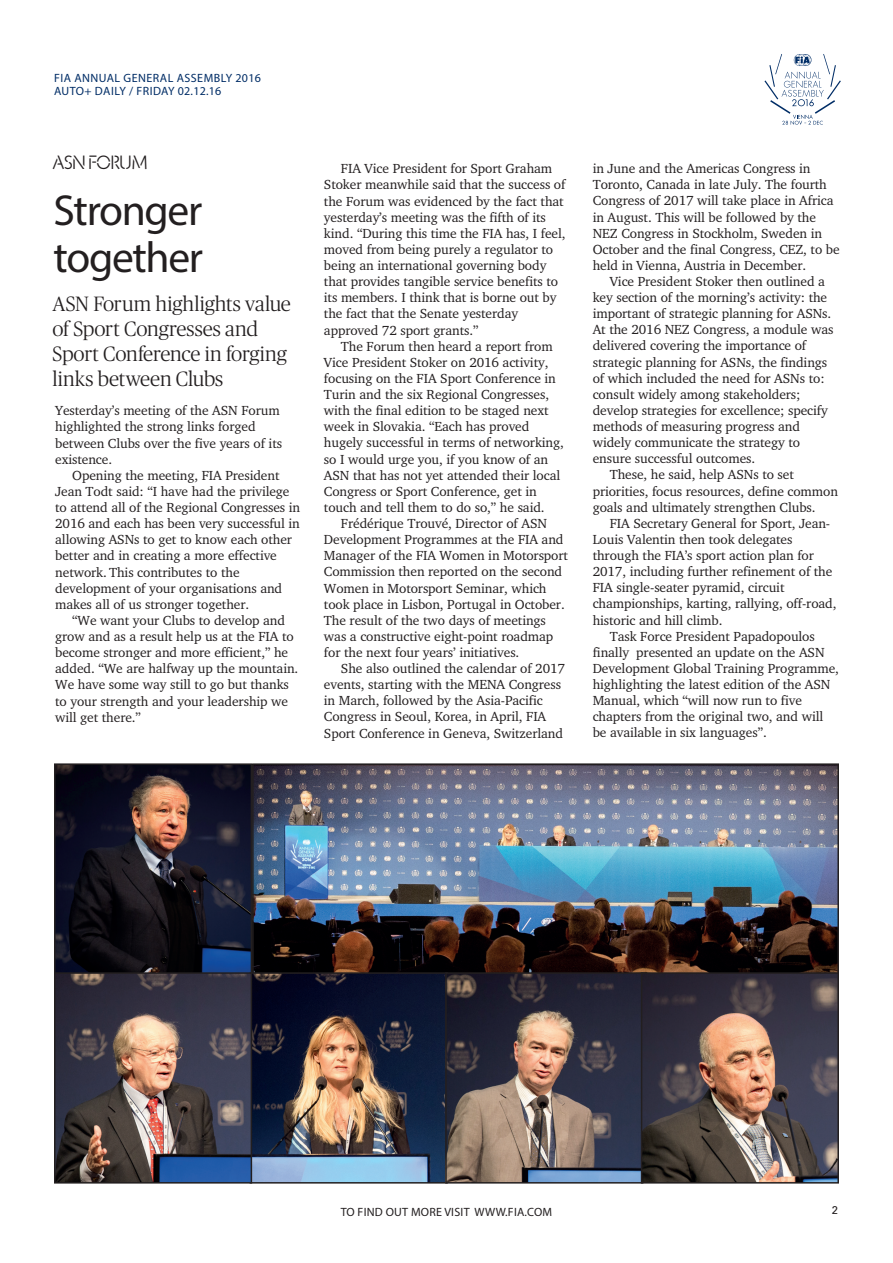
<style>
.page{position:relative;width:893px;height:1263px;background:#fff}
.page>*{position:absolute;margin:0;border:0;box-sizing:border-box;transform-origin:0 0}
.t1{font:43.5px/47px "Myriad Pro";letter-spacing:-.03em;color:#231f20}
.t2{font:300 20.7px/25px "Publico";letter-spacing:-.005em;color:#231f20}
.t3{font:300 19.5px "Jigsaw Stencil";letter-spacing:-.05em;color:#231f20}
.t4{font:13.5px/16px "Charter Itc T";letter-spacing:-.005em;color:#231f20}
.t5{font:12px/13px "Myriad Pro";letter-spacing:.04em;color:#002d66}
.t6{font:12px "Myriad Pro";letter-spacing:.02em;color:#231f20}
.t7{font:11.25px "Univers";color:#231f20}
</style>
<div class="page">
<svg style="left:764px;top:54px;width:77px;height:71px"></svg>
<img style="left:255px;top:766px;width:581px;height:206px">
<div style="left:252px;top:763px;width:587px;height:212px;border:2px solid #231f20"></div>
<img style="left:57px;top:766px;width:192px;height:206px">
<div style="left:54px;top:763px;width:198px;height:212px;border:2px solid #231f20"></div>
<img style="left:253px;top:975px;width:192px;height:205px">
<div style="left:250px;top:972px;width:198px;height:211px;border:2px solid #231f20"></div>
<svg style="left:448px;top:975px;width:192px;height:205px;background:#5f5558"></svg>
<div style="left:445px;top:972px;width:198px;height:211px;border:2px solid #231f20"></div>
<img style="left:644px;top:975px;width:192px;height:205px">
<div style="left:641px;top:972px;width:198px;height:211px;border:2px solid #231f20"></div>
<img style="left:57px;top:975px;width:192px;height:205px">
<div style="left:54px;top:972px;width:198px;height:211px;border:2px solid #231f20"></div>
<p class="t5" style="left:54px;top:71px;width:208px">FIA ANNUAL GENERAL ASSEMBLY 2016<br>AUTO+ DAILY / FRIDAY 02.12.16</p>
<h3 class="t3" style="left:53px;top:152px;width:97px">ASN FORUM</h3>
<h1 class="t1" style="left:54px;top:187px;width:151px">Stronger together</h1>
<h2 class="t2" style="left:52px;top:290px;width:240px">ASN Forum highlights value of Sport Congresses and<br>Sport Conference in forging links between Clubs</h2>
<p class="t4" style="left:55px;top:402px;width:228px">Yesterday’s meeting of the ASN Forum highlighted the strong links forged between Clubs over the five years of its existence.</p>
<p class="t4" style="left:55px;top:467px;width:247px;text-indent:17px">Opening the meeting, FIA President Jean Todt said: “I have had the privilege to attend all of the Regional Congresses in 2016 and each has been very successful in allowing ASNs to get to know each other better and in creating a more effective network. This contributes to the development of your organisations and makes all of us stronger together.</p>
<p class="t4" style="left:55px;top:612px;width:245px;text-indent:17px">“We want your Clubs to develop and grow and as a result help us at the FIA to become stronger and more efficient,” he added. “We are halfway up the mountain.<br>We have some way still to go but thanks to your strength and your leadership we will get there.”</p>
<p class="t4" style="left:324px;top:160px;width:243px;text-indent:17px">FIA Vice President for Sport Graham Stoker meanwhile said that the success of the Forum was evidenced by the fact that yesterday’s meeting was the fifth of its kind. “During this time the FIA has, I feel, moved from being purely a regulator to being an international governing body that provides tangible service benefits to its members. I think that is borne out by the fact that the Senate yesterday approved 72 sport grants.”</p>
<p class="t4" style="left:324px;top:338px;width:241px;text-indent:17px">The Forum then heard a report from Vice President Stoker on 2016 activity, focusing on the FIA Sport Conference in Turin and the six Regional Congresses, with the final edition to be staged next week in Slovakia. “Each has proved hugely successful in terms of networking, so I would urge you, if you know of an ASN that has not yet attended their local Congress or Sport Conference, get in touch and tell them to do so,” he said.</p>
<p class="t4" style="left:324px;top:515px;width:246px;text-indent:17px">Frédérique Trouvé, Director of ASN Development Programmes at the FIA and Manager of the FIA Women in Motorsport Commission then reported on the second Women in Motorsport Seminar, which took place in Lisbon, Portugal in October.<br>The result of the two days of meetings was a constructive eight-point roadmap for the next four years’ initiatives.</p>
<p class="t4" style="left:324px;top:660px;width:243px;text-indent:17px">She also outlined the calendar of 2017 events, starting with the MENA Congress in March, followed by the Asia-Pacific Congress in Seoul, Korea, in April, FIA Sport Conference in Geneva, Switzerland</p>
<p class="t4" style="left:593px;top:160px;width:248px">in June and the Americas Congress in Toronto, Canada in late July. The fourth Congress of 2017 will take place in Africa in August. This will be followed by the NEZ Congress in Stockholm, Sweden in October and the final Congress, CEZ, to be held in Vienna, Austria in December.</p>
<p class="t4" style="left:610px;top:273px;width:217px">Vice President Stoker then outlined a</p>
<p class="t4" style="left:593px;top:289px;width:236px">key section of the morning’s activity: the</p>
<p class="t4" style="left:593px;top:305px;width:240px">important of strategic planning for ASNs.</p>
<p class="t4" style="left:593px;top:321px;width:242px">At the 2016 NEZ Congress, a module was</p>
<p class="t4" style="left:593px;top:337px;width:215px">delivered covering the importance of</p>
<p class="t4" style="left:593px;top:354px;width:236px">strategic planning for ASNs, the findings</p>
<p class="t4" style="left:593px;top:370px;width:233px">of which included the need for ASNs to:</p>
<p class="t4" style="left:593px;top:386px;width:209px">consult widely among stakeholders;</p>
<p class="t4" style="left:593px;top:402px;width:237px">develop strategies for excellence; specify</p>
<p class="t4" style="left:593px;top:418px;width:209px">methods of measuring progress and</p>
<p class="t4" style="left:593px;top:434px;width:209px">widely communicate the strategy to</p>
<p class="t4" style="left:593px;top:450px;width:164px">ensure successful outcomes.</p>
<p class="t4" style="left:610px;top:466px;width:186px">These, he said, help ASNs to set</p>
<p class="t4" style="left:593px;top:483px;width:247px">priorities, focus resources, define common</p>
<p class="t4" style="left:593px;top:499px;width:224px">goals and ultimately strengthen Clubs.</p>
<p class="t4" style="left:610px;top:515px;width:222px">FIA Secretary General for Sport, Jean-</p>
<p class="t4" style="left:593px;top:531px;width:201px">Louis Valentin then took delegates</p>
<p class="t4" style="left:593px;top:547px;width:223px">through the FIA’s sport action plan for</p>
<p class="t4" style="left:593px;top:563px;width:241px">2017, including further refinement of the</p>
<p class="t4" style="left:593px;top:579px;width:193px">FIA single-seater pyramid, circuit</p>
<p class="t4" style="left:593px;top:595px;width:245px">championships, karting, rallying, off-road,</p>
<p class="t4" style="left:593px;top:611px;width:131px">historic and hill climb.</p>
<p class="t4" style="left:610px;top:628px;width:207px">Task Force President Papadopoulos</p>
<p class="t4" style="left:593px;top:644px;width:233px">finally presented an update on the ASN</p>
<p class="t4" style="left:593px;top:660px;width:248px">Development Global Training Programme,</p>
<p class="t4" style="left:593px;top:676px;width:239px">highlighting the latest edition of the ASN</p>
<p class="t4" style="left:593px;top:692px;width:211px">Manual, which “will now run to five</p>
<p class="t4" style="left:593px;top:708px;width:232px">chapters from the original two, and will</p>
<p class="t4" style="left:593px;top:724px;width:176px">be available in six languages”.</p>
<p class="t6" style="left:341px;top:1205px;width:213px">TO FIND OUT MORE VISIT WWW.FIA.COM</p>
<p class="t7" style="left:832px;top:1204px;width:8px">2</p>
</div>
